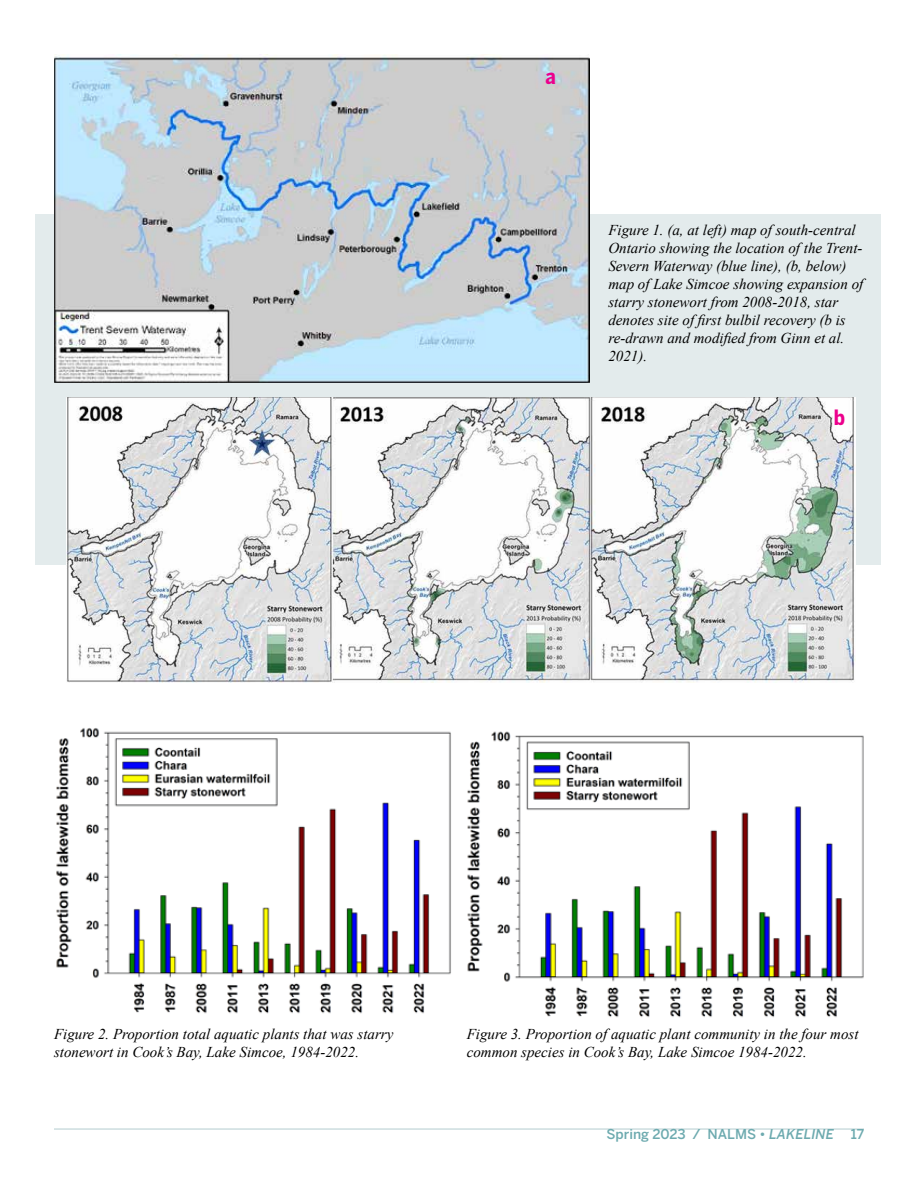
<style>
.page{position:relative;width:918px;height:1188px;background:#fff}
.page>*{position:absolute;margin:0;border:0;box-sizing:border-box;transform-origin:0 0}
.t1{font:700 21px "Benton Sans Cond";color:#ec008c}
.t2{font:italic 15px/18px "Times New Roman";color:#000}
.t3{font:500 13.5px "Benton Sans";color:#6daaaf}
.s1{font-style:italic}
</style>
<div class="page">
<hr style="left:54px;top:1128px;width:810px;height:2px;background:#ccdddf">
<div style="left:35px;top:215px;width:846px;height:350px;background:#e3ebec"></div>
<img style="left:54px;top:54px;width:535px;height:329px">
<img style="left:66px;top:398px;width:790px;height:285px">
<img style="left:56px;top:728px;width:395px;height:286px">
<img style="left:467px;top:731px;width:397px;height:287px">
<h1 class="t1" style="left:546px;top:63px;width:12px">a</h1>
<p class="t2" style="left:608px;top:221px;width:256px">Figure 1. (a, at left) map of south-central Ontario showing the location of the Trent-Severn Waterway (blue line), (b, below) map of Lake Simcoe showing expansion of starry stonewort from 2008-2018, star denotes site of first bulbil recovery (b is re-drawn and modified from Ginn et al.<br>2021).</p>
<h1 class="t1" style="left:834px;top:404px;width:13px">b</h1>
<p class="t2" style="left:54px;top:1024px;width:341px">Figure 2. Proportion total aquatic plants that was starry stonewort in Cook’s Bay, Lake Simcoe, 1984-2022.</p>
<p class="t2" style="left:467px;top:1024px;width:393px">Figure 3. Proportion of aquatic plant community in the four most common species in Cook’s Bay, Lake Simcoe 1984-2022.</p>
<p class="t3" style="left:606px;top:1126px;width:229px">Spring 2023 / NALMS • <span class="s1">LAKELINE</span></p>
<p class="t3" style="left:851px;top:1126px;width:15px">17</p>
</div>
